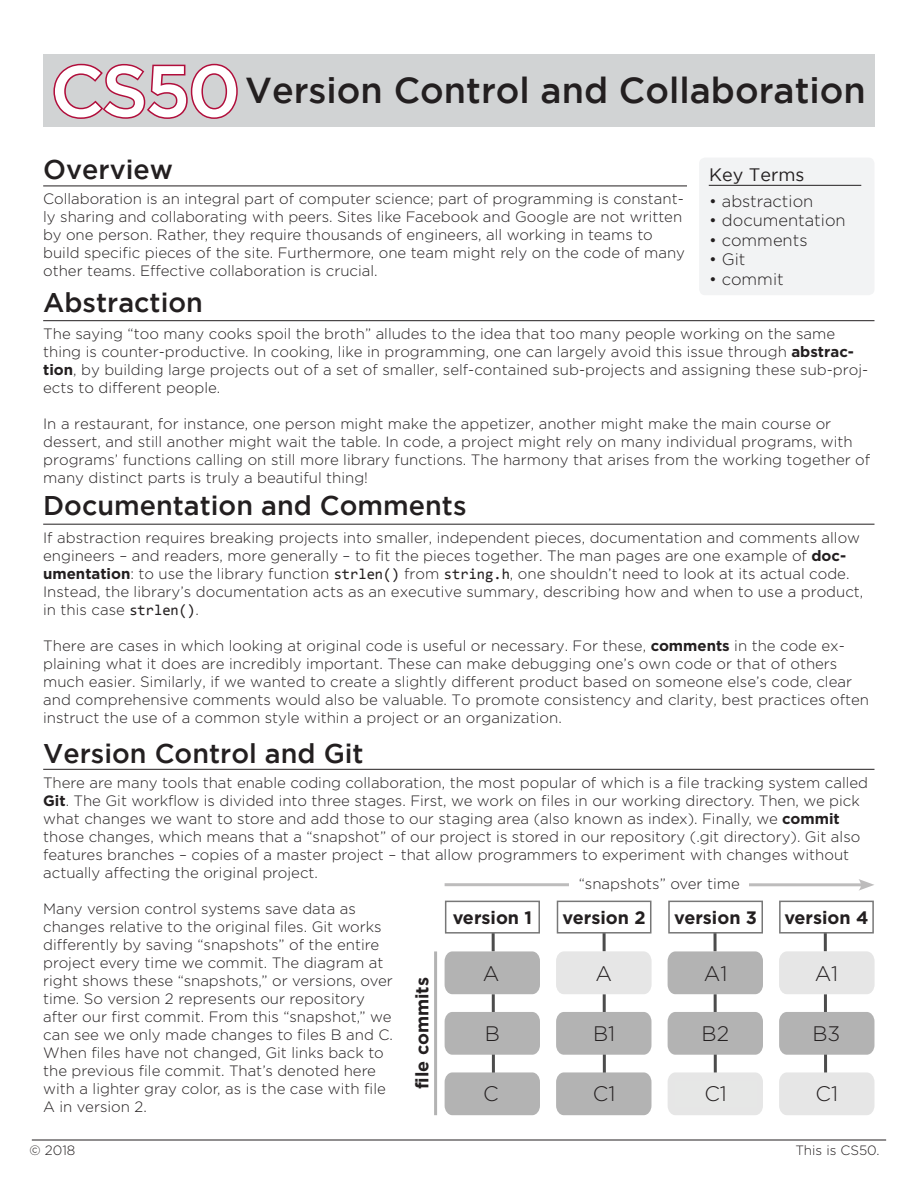
<style>
.page{position:relative;width:918px;height:1188px;background:#fff}
.page>*{position:absolute;margin:0;border:0;box-sizing:border-box;transform-origin:0 0}
.t1{font:500 72px "Gotham";color:#fff}
.t2{font:500 36px "Gotham";color:#231f20}
.t3{font:500 27px "Gotham";color:#231f20}
.t4{font:300 21px "Gotham";color:#231f20}
.t5{font:700 18px "Gotham";color:#231f20}
.t6{font:18px "Gotham";color:#231f20}
.t7{font:300 16.5px "Gotham";color:#231f20}
.t8{font:300 15px/18px "Gotham";color:#231f20}
.t9{font:300 13.5px "Gotham";color:#231f20}
.s1{font-weight:700}
.s2{font-family:"Consolas";font-weight:400}
</style>
<div class="page">
<div style="left:43px;top:54px;width:831px;height:72px;background:#d1d3d4"></div>
<div style="left:699px;top:158px;width:176px;height:137px;background:#f2f3f4;border-radius:6px"></div>
<hr style="left:709px;top:185px;width:152px;height:1px;background:#231f20">
<hr style="left:43px;top:186px;width:644px;height:1px;background:#231f20">
<hr style="left:43px;top:320px;width:832px;height:1px;background:#231f20">
<hr style="left:32px;top:1140px;width:854px;height:1px;background:#231f20">
<svg style="left:53px;top:63px;width:185px;height:56px"></svg>
<hr style="left:43px;top:524px;width:832px;height:1px;background:#231f20">
<hr style="left:43px;top:769px;width:832px;height:1px;background:#231f20">
<hr style="left:714px;top:932px;width:3px;height:161px;background:#4c4c4c">
<hr style="left:824px;top:932px;width:3px;height:161px;background:#4c4c4c">
<hr style="left:603px;top:933px;width:3px;height:161px;background:#4c4c4c">
<hr style="left:492px;top:933px;width:3px;height:161px;background:#4c4c4c">
<div style="left:445px;top:951px;width:95px;height:43px;background:#b3b3b3"></div>
<div style="left:445px;top:1012px;width:95px;height:43px;background:#b3b3b3"></div>
<div style="left:445px;top:1072px;width:95px;height:43px;background:#b3b3b3"></div>
<div style="left:556px;top:951px;width:95px;height:43px;background:#e6e6e6"></div>
<div style="left:556px;top:1012px;width:95px;height:43px;background:#b3b3b3"></div>
<div style="left:556px;top:1072px;width:95px;height:43px;background:#b3b3b3"></div>
<div style="left:668px;top:951px;width:95px;height:43px;background:#b3b3b3"></div>
<div style="left:668px;top:1012px;width:95px;height:43px;background:#b3b3b3"></div>
<svg style="left:668px;top:1072px;width:95px;height:43px;background:#e7e7e7"></svg>
<div style="left:779px;top:951px;width:95px;height:43px;background:#e6e6e6"></div>
<div style="left:779px;top:1012px;width:95px;height:43px;background:#b3b3b3"></div>
<div style="left:779px;top:1072px;width:95px;height:43px;background:#e6e6e6"></div>
<div style="left:445px;top:901px;width:95px;height:33px;border:2px solid #777"></div>
<div style="left:557px;top:901px;width:94px;height:33px;border:2px solid #777"></div>
<div style="left:668px;top:901px;width:95px;height:33px;border:2px solid #777"></div>
<div style="left:779px;top:901px;width:95px;height:33px;border:2px solid #777"></div>
<div style="left:675px;top:1081px;width:81px;height:26px;background:#e6e7e6"></div>
<hr style="left:445px;top:883px;width:419px;height:3px;background:#231f20">
<svg style="left:858px;top:879px;width:16px;height:12px"></svg>
<div style="left:570px;top:876px;width:179px;height:15px;background:#fff"></div>
<hr style="left:434px;top:951px;width:3px;height:164px;background:#b3b3b3">
<p class="t1" style="left:51px;top:50px;width:191px">CS50</p>
<p class="t2" style="left:245px;top:70px;width:622px">Version Control and Collaboration</p>
<p class="t3" style="left:43px;top:154px;width:131px">Overview</p>
<p class="t8" style="left:43px;top:190px;width:643px">Collaboration is an integral part of computer science; part of programming is constant&shy;ly sharing and collaborating with peers. Sites like Facebook and Google are not written by one person. Rather, they require thousands of engineers, all working in teams to build specific pieces of the site. Furthermore, one team might rely on the code of many other teams. Effective collaboration is crucial.</p>
<p class="t3" style="left:43px;top:287px;width:161px">Abstraction</p>
<p class="t8" style="left:43px;top:325px;width:827px">The saying “too many cooks spoil the broth” alludes to the idea that too many people working on the same thing is counter-productive. In cooking, like in programming, one can largely avoid this issue through <span class="s1">abstrac&shy;tion</span>, by building large projects out of a set of smaller, self-contained sub-projects and assigning these sub-proj&shy;ects to different people.</p>
<p class="t8" style="left:43px;top:415px;width:829px">In a restaurant, for instance, one person might make the appetizer, another might make the main course or dessert, and still another might wait the table. In code, a project might rely on many individual programs, with programs’ functions calling on still more library functions. The harmony that arises from the working together of many distinct parts is truly a beautiful thing!</p>
<p class="t6" style="left:709px;top:165px;width:97px">Key Terms</p>
<p class="t7" style="left:709px;top:192px;width:106px">• abstraction</p>
<p class="t7" style="left:709px;top:212px;width:138px">• documentation</p>
<p class="t7" style="left:709px;top:231px;width:100px">• comments</p>
<p class="t7" style="left:709px;top:251px;width:38px">• Git</p>
<p class="t7" style="left:709px;top:270px;width:76px">• commit</p>
<p class="t3" style="left:43px;top:490px;width:425px">Documentation and Comments</p>
<p class="t8" style="left:43px;top:528px;width:822px">If abstraction requires breaking projects into smaller, independent pieces, documentation and comments allow engineers – and readers, more generally – to fit the pieces together. The man pages are one example of <span class="s1">doc&shy;umentation</span>: to use the library function <span class="s2">strlen()</span> from <span class="s2">string.h</span>, one shouldn’t need to look at its actual code.<br>Instead, the library’s documentation acts as an executive summary, describing how and when to use a product, in this case <span class="s2">strlen()</span>.</p>
<p class="t8" style="left:43px;top:636px;width:827px">There are cases in which looking at original code is useful or necessary. For these, <span class="s1">comments</span> in the code ex&shy;plaining what it does are incredibly important. These can make debugging one’s own code or that of others much easier. Similarly, if we wanted to create a slightly different product based on someone else’s code, clear and comprehensive comments would also be valuable. To promote consistency and clarity, best practices often instruct the use of a common style within a project or an organization.</p>
<p class="t3" style="left:43px;top:738px;width:322px">Version Control and Git</p>
<p class="t8" style="left:43px;top:773px;width:826px">There are many tools that enable coding collaboration, the most popular of which is a file tracking system called <span class="s1">Git</span>. The Git workflow is divided into three stages. First, we work on files in our working directory. Then, we pick what changes we want to store and add those to our staging area (also known as index). Finally, we <span class="s1">commit </span>those changes, which means that a “snapshot” of our project is stored in our repository (.git directory). Git also features branches – copies of a master project – that allow programmers to experiment with changes without actually affecting the original project.</p>
<p class="t8" style="left:43px;top:899px;width:351px">Many version control systems save data as changes relative to the original files. Git works differently by saving “snapshots” of the entire project every time we commit. The diagram at right shows these “snapshots,” or versions, over time. So version 2 represents our repository after our first commit. From this “snapshot,” we can see we only made changes to files B and C.<br>When files have not changed, Git links back to the previous file commit. That’s denoted here with a lighter gray color, as is the case with file A in version 2.</p>
<p class="t5" style="left:453px;top:907px;width:81px">version 1</p>
<p class="t5" style="left:563px;top:907px;width:85px">version 2</p>
<p class="t5" style="left:674px;top:907px;width:85px">version 3</p>
<p class="t5" style="left:784px;top:907px;width:86px">version 4</p>
<p class="t8" style="left:579px;top:874px;width:162px">“snapshots” over time</p>
<p class="t4" style="left:483px;top:962px;width:18px">A</p>
<p class="t4" style="left:596px;top:962px;width:18px">A</p>
<p class="t4" style="left:704px;top:962px;width:25px">A1</p>
<p class="t4" style="left:815px;top:962px;width:25px">A1</p>
<p class="t5" style="left:412px;top:1089px;width:114px;rotate:-90deg">file commits</p>
<p class="t4" style="left:485px;top:1022px;width:17px">B</p>
<p class="t4" style="left:593px;top:1022px;width:24px">B1</p>
<p class="t4" style="left:702px;top:1022px;width:29px">B2</p>
<p class="t4" style="left:812px;top:1022px;width:29px">B3</p>
<p class="t4" style="left:483px;top:1083px;width:17px">C</p>
<p class="t4" style="left:593px;top:1083px;width:24px">C1</p>
<p class="t4" style="left:704px;top:1083px;width:24px">C1</p>
<p class="t4" style="left:816px;top:1083px;width:24px">C1</p>
<p class="t9" style="left:30px;top:1143px;width:47px">© 2018</p>
<p class="t9" style="left:795px;top:1143px;width:86px">This is CS50.</p>
</div>
